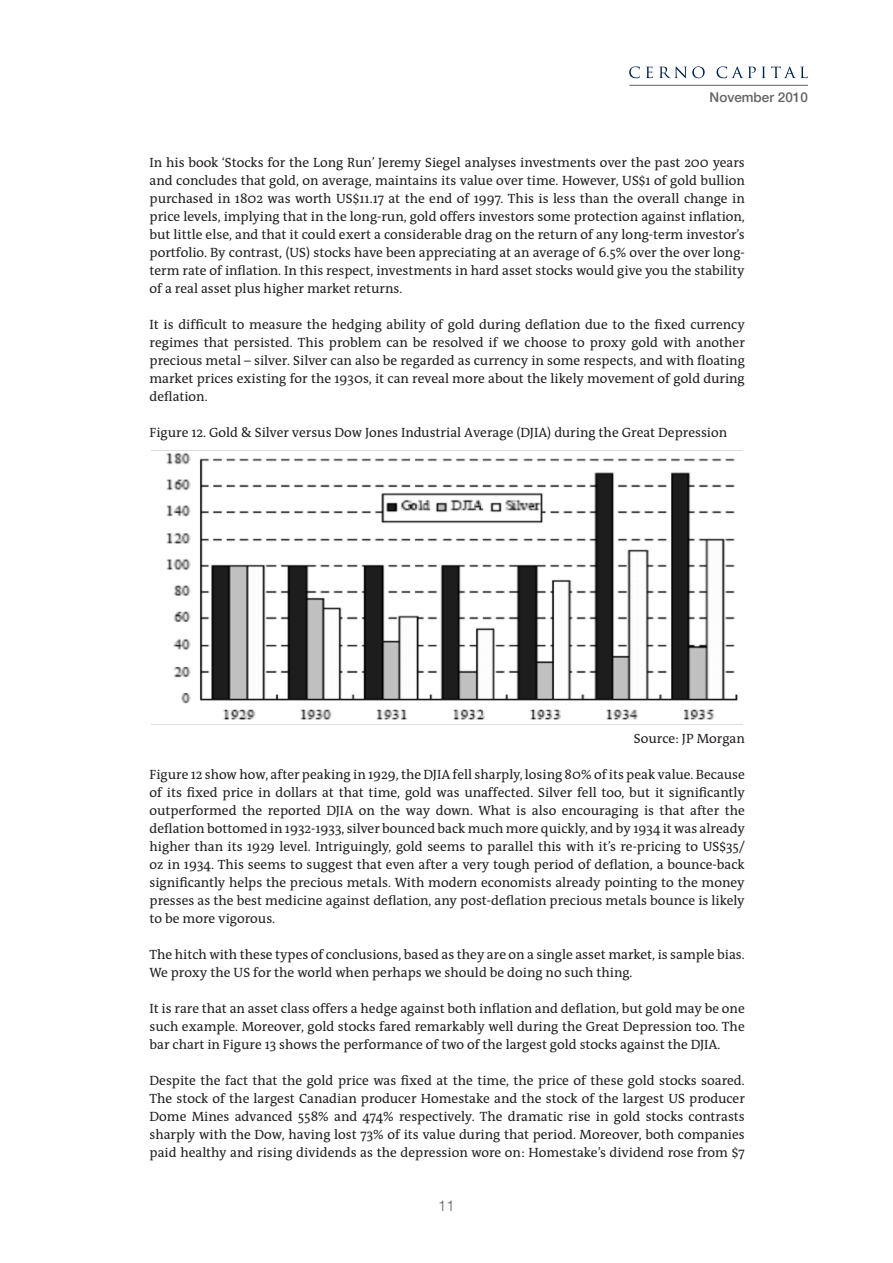
<style>
.page{position:relative;width:893px;height:1263px;background:#fff}
.page>*{position:absolute;margin:0;border:0;box-sizing:border-box;transform-origin:0 0}
.t1{font:300 15px "Helvetica Neue";color:#636366}
.Text{font:13.5px/18px "The Antiqua B5";color:#231f20;text-align:justify}
.t2{font:500 13.5px "Helvetica Neue";color:#636366}
</style>
<div class="page">
<svg style="left:629px;top:66px;width:11px;height:12px"></svg>
<svg style="left:646px;top:67px;width:7px;height:11px"></svg>
<svg style="left:659px;top:66px;width:46px;height:12px"></svg>
<svg style="left:716px;top:66px;width:40px;height:12px"></svg>
<svg style="left:762px;top:66px;width:46px;height:12px"></svg>
<hr style="left:629px;top:85px;width:179px;height:1px;background:#636366">
<img style="left:151px;top:450px;width:592px;height:270px">
<p class="t2" style="left:710px;top:89px;width:100px">November 2010</p>
<p class="Text" style="left:150px;top:154px;width:597px">In his book ‘Stocks for the Long Run’ Jeremy Siegel analyses investments over the past 200 years and concludes that gold, on average, maintains its value over time. However, US$1 of gold bullion purchased in 1802 was worth US$11.17 at the end of 1997. This is less than the overall change in price levels, implying that in the long-run, gold offers investors some protection against inflation, but little else, and that it could exert a considerable drag on the return of any long-term investor’s portfolio. By contrast, (US) stocks have been appreciating at an average of 6.5% over the over long&shy;term rate of inflation. In this respect, investments in hard asset stocks would give you the stability of a real asset plus higher market returns.</p>
<p class="Text" style="left:150px;top:316px;width:597px">It is difficult to measure the hedging ability of gold during deflation due to the fixed currency regimes that persisted. This problem can be resolved if we choose to proxy gold with another precious metal – silver. Silver can also be regarded as currency in some respects, and with floating market prices existing for the 1930s, it can reveal more about the likely movement of gold during deflation.</p>
<p class="Text" style="left:150px;top:424px;width:579px">Figure 12. Gold &amp; Silver versus Dow Jones Industrial Average (DJIA) during the Great Depression</p>
<p class="Text" style="left:634px;top:730px;width:113px">Source: JP Morgan</p>
<p class="Text" style="left:150px;top:766px;width:597px">Figure 12 show how, after peaking in 1929, the DJIA fell sharply, losing 80% of its peak value. Because of its fixed price in dollars at that time, gold was unaffected. Silver fell too, but it significantly outperformed the reported DJIA on the way down. What is also encouraging is that after the deflation bottomed in 1932-1933, silver bounced back much more quickly, and by 1934 it was already higher than its 1929 level. Intriguingly, gold seems to parallel this with it’s re-pricing to US$35/ oz in 1934. This seems to suggest that even after a very tough period of deflation, a bounce-back significantly helps the precious metals. With modern economists already pointing to the money presses as the best medicine against deflation, any post-deflation precious metals bounce is likely to be more vigorous.</p>
<p class="Text" style="left:150px;top:946px;width:597px">The hitch with these types of conclusions, based as they are on a single asset market, is sample bias.<br>We proxy the US for the world when perhaps we should be doing no such thing.</p>
<p class="Text" style="left:150px;top:1000px;width:597px">It is rare that an asset class offers a hedge against both inflation and deflation, but gold may be one such example. Moreover, gold stocks fared remarkably well during the Great Depression too. The bar chart in Figure 13 shows the performance of two of the largest gold stocks against the DJIA.</p>
<p class="Text" style="left:150px;top:1072px;width:597px">Despite the fact that the gold price was fixed at the time, the price of these gold stocks soared.<br>The stock of the largest Canadian producer Homestake and the stock of the largest US producer Dome Mines advanced 558% and 474% respectively. The dramatic rise in gold stocks contrasts sharply with the Dow, having lost 73% of its value during that period. Moreover, both companies paid healthy and rising dividends as the depression wore on: Homestake’s dividend rose from $7</p>
<p class="t1" style="left:438px;top:1197px;width:18px">11</p>
</div>
